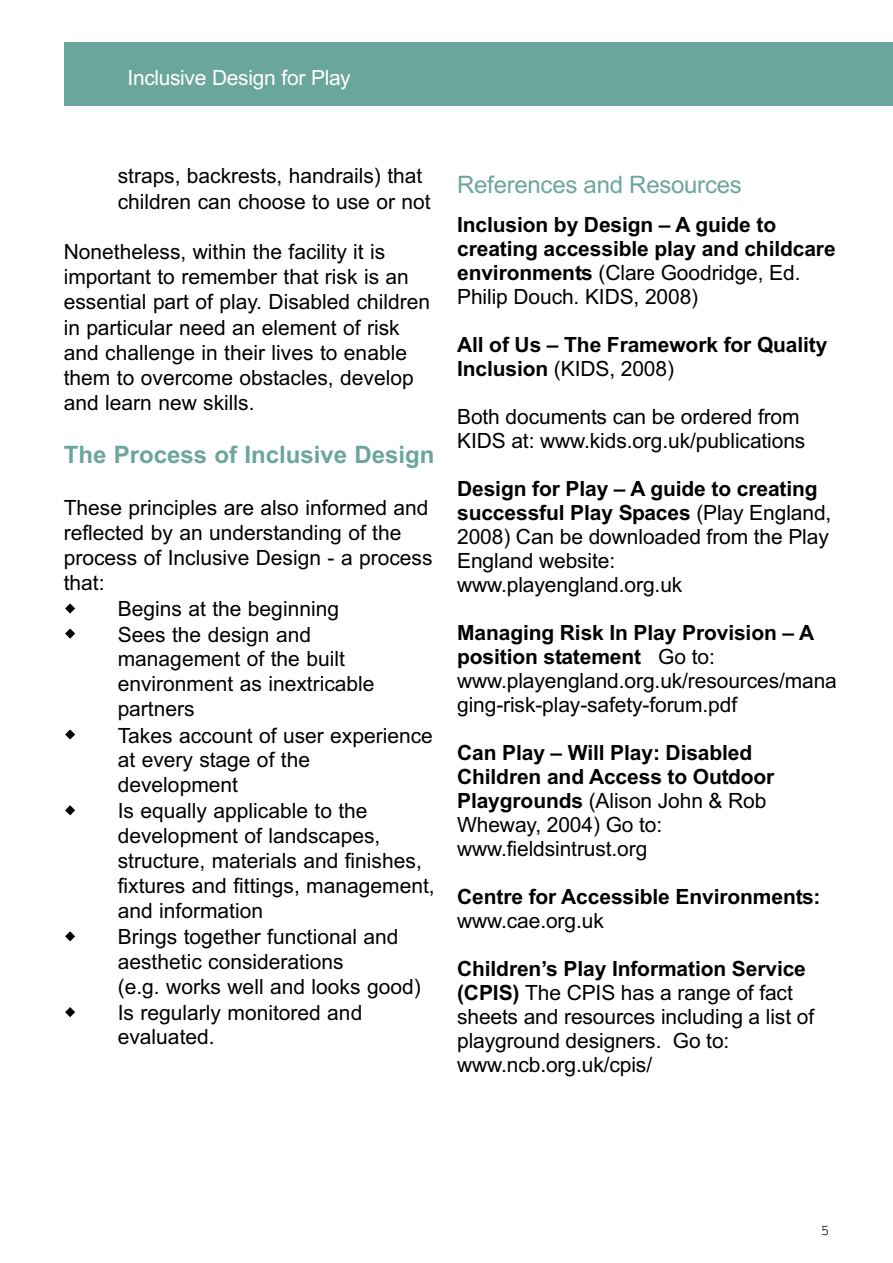
<style>
.page{position:relative;width:893px;height:1263px;background:#fff}
.page>*{position:absolute;margin:0;border:0;box-sizing:border-box;transform-origin:0 0}
.t1{font:700 24px "Arial";color:#6ba69d}
.t2{font:24px "Arial";letter-spacing:-.01em;color:#6ba69d}
.t3{font:21px/24px "Arial";color:#000}
.t4{font:700 21px/24px "Arial";letter-spacing:-.005em;color:#000}
.t5{font:21px "Arial";letter-spacing:-.015em;color:#fff}
.t6{font:15px "Courier";color:#000}
.s1{font-weight:400}
.s2{font-weight:700}
</style>
<div class="page">
<div style="left:64px;top:43px;width:829px;height:63px;background:#6ba69d"></div>
<p class="t5" style="left:128px;top:64px;width:225px">Inclusive Design for Play</p>
<p class="t3" style="left:118px;top:164px;width:314px;line-height:25.2px">straps, backrests, handrails) that children can choose to use or not</p>
<p class="t3" style="left:64px;top:239px;width:368px;line-height:25.2px">Nonetheless, within the facility it is important to remember that risk is an essential part of play. Disabled children in particular need an element of risk and challenge in their lives to enable them to overcome obstacles, develop and learn new skills.</p>
<p class="t1" style="left:64px;top:438px;width:372px">The Process of Inclusive Design</p>
<p class="t3" style="left:64px;top:495px;width:366px">These principles are also informed and</p>
<p class="t3" style="left:64px;top:521px;width:339px">reflected by an understanding of the</p>
<p class="t3" style="left:64px;top:546px;width:370px">process of Inclusive Design - a process</p>
<p class="t3" style="left:64px;top:571px;width:42px">that:</p>
<p class="t3" style="left:118px;top:597px;width:223px">Begins at the beginning</p>
<p class="t3" style="left:118px;top:622px;width:195px">Sees the design and</p>
<p class="t3" style="left:118px;top:647px;width:229px">management of the built</p>
<p class="t3" style="left:118px;top:672px;width:258px">environment as inextricable</p>
<p class="t3" style="left:118px;top:697px;width:78px">partners</p>
<p class="t3" style="left:118px;top:723px;width:317px">Takes account of user experience</p>
<p class="t3" style="left:118px;top:748px;width:194px">at every stage of the</p>
<p class="t3" style="left:118px;top:773px;width:122px">development</p>
<p class="t3" style="left:118px;top:799px;width:251px">Is equally applicable to the</p>
<p class="t3" style="left:118px;top:823px;width:264px">development of landscapes,</p>
<p class="t3" style="left:118px;top:849px;width:306px">structure, materials and finishes,</p>
<p class="t3" style="left:118px;top:874px;width:318px">fixtures and fittings, management,</p>
<p class="t3" style="left:118px;top:899px;width:147px">and information</p>
<p class="t3" style="left:118px;top:925px;width:282px">Brings together functional and</p>
<p class="t3" style="left:118px;top:950px;width:227px">aesthetic considerations</p>
<p class="t3" style="left:118px;top:975px;width:304px">(e.g. works well and looks good)</p>
<p class="t3" style="left:118px;top:1001px;width:246px">Is regularly monitored and</p>
<p class="t3" style="left:118px;top:1025px;width:98px">evaluated.</p>
<p class="t2" style="left:457px;top:169px;width:286px">References and Resources</p>
<p class="t4" style="left:457px;top:213px;width:380px">Inclusion by Design – A guide to creating accessible play and childcare environments <span class="s1">(Clare Goodridge, Ed.<br>Philip Douch. KIDS, 2008)</span></p>
<p class="t4" style="left:457px;top:333px;width:372px">All of Us – The Framework for Quality<br>Inclusion <span class="s1">(KIDS, 2008)</span></p>
<p class="t3" style="left:457px;top:405px;width:350px">Both documents can be ordered from<br>KIDS at: www.kids.org.uk/publications</p>
<p class="t3" style="left:457px;top:477px;width:376px"><span class="s2">Design for Play – A guide to creating successful Play Spaces</span> (Play England,<br>2008) Can be downloaded from the Play<br>England website: www.playengland.org.uk</p>
<p class="t3" style="left:457px;top:621px;width:381px"><span class="s2">Managing Risk In Play Provision – A position statement</span> Go to: www.playengland.org.uk/resources/mana ging-risk-play-safety-forum.pdf</p>
<p class="t4" style="left:457px;top:741px;width:319px">Can Play – Will Play: Disabled<br>Children and Access to Outdoor<br>Playgrounds <span class="s1">(Alison John &amp; Rob<br>Wheway, 2004) Go to: www.fieldsintrust.org</span></p>
<p class="t4" style="left:457px;top:885px;width:365px">Centre for Accessible Environments:</p>
<p class="t3" style="left:457px;top:909px;width:148px">www.cae.org.uk</p>
<p class="t3" style="left:457px;top:957px;width:358px"><span class="s2">Children’s Play Information Service (CPIS)</span> The CPIS has a range of fact sheets and resources including a list of playground designers. Go to: www.ncb.org.uk/cpis/</p>
<p class="t6" style="left:821px;top:1222px;width:10px">5</p>
</div>
